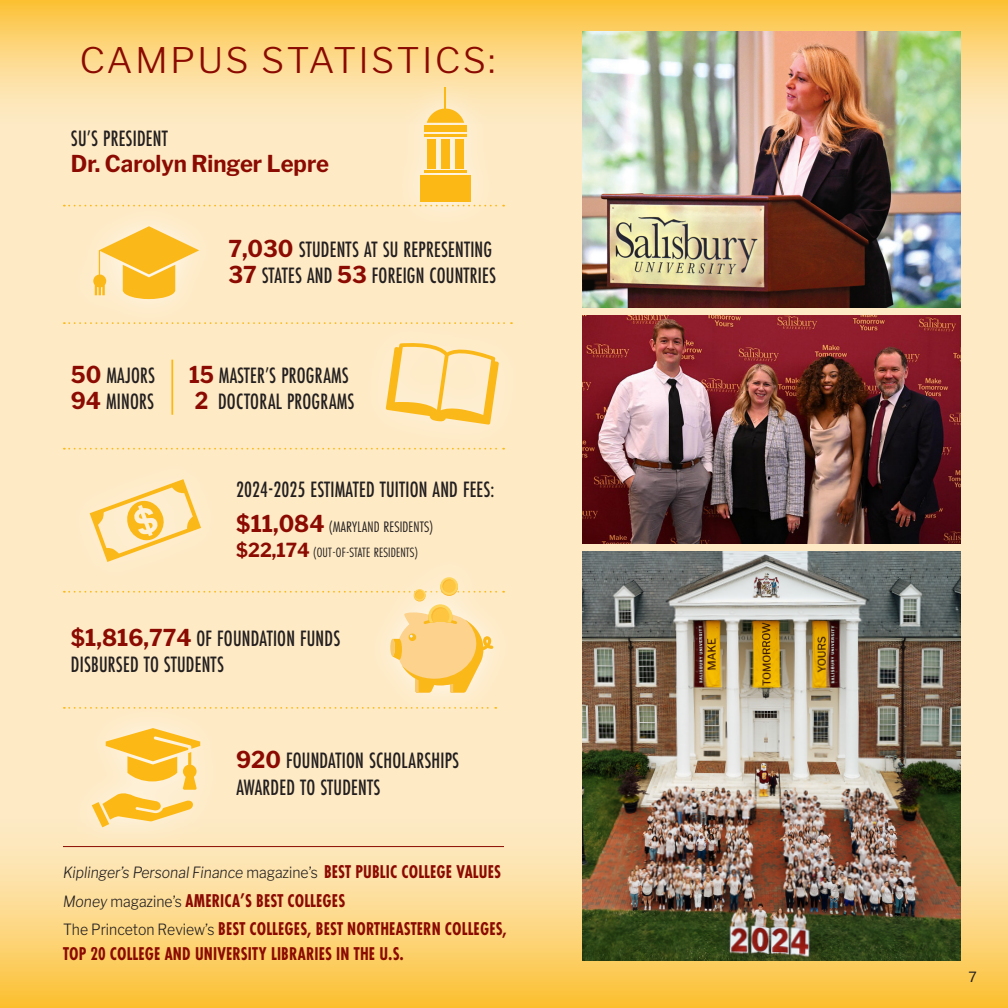
<style>
.page{position:relative;width:1008px;height:1008px;background:#feeac4}
.page>*{position:absolute;margin:0;border:0;box-sizing:border-box;transform-origin:0 0}
.Main_Header_-_All_Caps{font:300 35px "Libre Franklin";letter-spacing:.06em;color:#8b0a02;scale:1.05 1}
.Paragraph_No_indent{font:500 23.1px/26.2px "Futura PT Cond";letter-spacing:.01em;color:#231f20;scale:.91 1}
.Paragraph_No_indent-2{font:700 23.1px "Libre Franklin";color:#8b0a02;scale:.95 1}
.Paragraph_No_indent-3{font:700 19.25px/24.5px "Futura PT Cond";letter-spacing:.01em;color:#8b0a02;scale:.91 1}
.Paragraph_No_indent-4{font:15.75px "Futura PT Cond";letter-spacing:.01em;color:#231f20}
.Paragraph_No_indent-5{font:italic 300 15.4px "Libre Franklin";color:#231f20;scale:.91 1}
.Paragraph_No_indent-6{font:14px "Futura PT Cond";letter-spacing:.01em;color:#231f20}
.t1{font:14px "Libre Franklin";color:#231f20}
.s1{font-family:"Libre Franklin";font-weight:700;color:#8b0a02}
.s2{font-family:"Libre Franklin";font-weight:700;font-size:23.1px;color:#8b0a02}
.s3{font-family:"Libre Franklin";font-weight:700;font-size:19.25px;color:#8b0a02}
.s4{font-style:normal}
.s5{font-family:"Futura PT Cond";font-weight:700;font-style:normal;font-size:19.25px;color:#8b0a02}
.s6{font-family:"Libre Franklin";font-weight:300;font-style:italic;font-size:15.4px;color:#231f20}
.s7{font-family:"Libre Franklin";font-weight:300;font-size:15.4px;color:#231f20}
</style>
<div class="page">
<svg style="left:0;top:0;width:1008px;height:126px"></svg>
<svg style="left:0;top:816px;width:1008px;height:192px"></svg>
<svg style="left:93px;top:226px;width:106px;height:73px"></svg>
<div style="left:66px;top:701px;width:161px;height:153px;background:#feeac4"></div>
<svg style="left:92px;top:728px;width:108px;height:99px"></svg>
<div style="left:391px;top:64px;width:109px;height:168px;background:#fff;opacity:.75"></div>
<div style="left:420px;top:175px;width:51px;height:27px;background:#fcb814"></div>
<div style="left:424px;top:126px;width:43px;height:6px;background:#fcb814"></div>
<hr style="left:424px;top:134px;width:43px;height:3px;background:#fcb814">
<hr style="left:424px;top:171px;width:43px;height:2px;background:#fcb814">
<div style="left:441px;top:139px;width:9px;height:30px;background:#fcb814"></div>
<div style="left:455px;top:139px;width:8px;height:30px;background:#fcb814"></div>
<div style="left:428px;top:139px;width:8px;height:30px;background:#fcb814"></div>
<svg style="left:427px;top:88px;width:37px;height:35px"></svg>
<img style="left:583px;top:32px;width:378px;height:275px">
<img style="left:583px;top:551px;width:378px;height:410px">
<img style="left:583px;top:315px;width:378px;height:228px">
<hr style="left:63px;top:846px;width:441px;height:1px;background:#8b0a02">
<svg style="left:64px;top:707px;width:298px;height:2px"></svg>
<svg style="left:64px;top:205px;width:440px;height:1px"></svg>
<svg style="left:63px;top:322px;width:450px;height:371px"></svg>
<p class="Main_Header_-_All_Caps" style="left:79px;top:39px;width:398px">CAMPUS STATISTICS:</p>
<p class="Paragraph_No_indent" style="left:71px;top:125px;width:108px">SU’S PRESIDENT</p>
<p class="Paragraph_No_indent-2" style="left:71px;top:150px;width:273px">Dr. Carolyn Ringer Lepre</p>
<p class="Paragraph_No_indent" style="left:71px;top:362px;width:94px"><span class="s1">50</span> MAJORS</p>
<p class="Paragraph_No_indent" style="left:71px;top:388px;width:93px"><span class="s1">94</span> MINORS</p>
<p class="Paragraph_No_indent" style="left:228px;top:236px;width:291px"><span class="s1">7,030</span> STUDENTS AT SU REPRESENTING</p>
<p class="Paragraph_No_indent" style="left:228px;top:262px;width:296px"><span class="s1">37</span> STATES AND <span class="s1">53</span> FOREIGN COUNTRIES</p>
<p class="Paragraph_No_indent" style="left:189px;top:362px;width:177px"><span class="s1">15</span> MASTER’S PROGRAMS</p>
<p class="Paragraph_No_indent" style="left:195px;top:388px;width:177px"><span class="s1">2</span> DOCTORAL PROGRAMS</p>
<p class="Paragraph_No_indent" style="left:236px;top:476px;width:285px">2024-2025 ESTIMATED TUITION AND FEES:</p>
<p class="Paragraph_No_indent-4" style="left:236px;top:518px;width:199px"><span class="s2">$11,084</span> (MARYLAND RESIDENTS)</p>
<p class="Paragraph_No_indent-6" style="left:236px;top:544px;width:183px"><span class="s3">$22,174</span> (OUT-OF-STATE RESIDENTS)</p>
<p class="Paragraph_No_indent" style="left:71px;top:625px;width:298px"><span class="s1">$1,816,774</span> OF FOUNDATION FUNDS</p>
<p class="Paragraph_No_indent" style="left:71px;top:651px;width:170px">DISBURSED TO STUDENTS</p>
<p class="Paragraph_No_indent" style="left:236px;top:748px;width:247px"><span class="s1">920</span> FOUNDATION SCHOLARSHIPS<br>AWARDED TO STUDENTS</p>
<p class="Paragraph_No_indent-5" style="left:63px;top:863px;width:483px">Kiplinger’s Personal Finance <span class="s4">magazine’s</span> <span class="s5">BEST PUBLIC COLLEGE VALUES</span></p>
<p class="Paragraph_No_indent-3" style="left:63px;top:888px;width:312px"><span class="s6">Money</span> <span class="s7">magazine’s</span> AMERICA’S BEST COLLEGES</p>
<p class="Paragraph_No_indent-3" style="left:63px;top:917px;width:490px"><span class="s7">The Princeton Review’s</span> BEST COLLEGES, BEST NORTHEASTERN COLLEGES,<br>TOP 20 COLLEGE AND UNIVERSITY LIBRARIES IN THE U.S.</p>
<p class="t1" style="left:969px;top:969px;width:10px">7</p>
</div>
